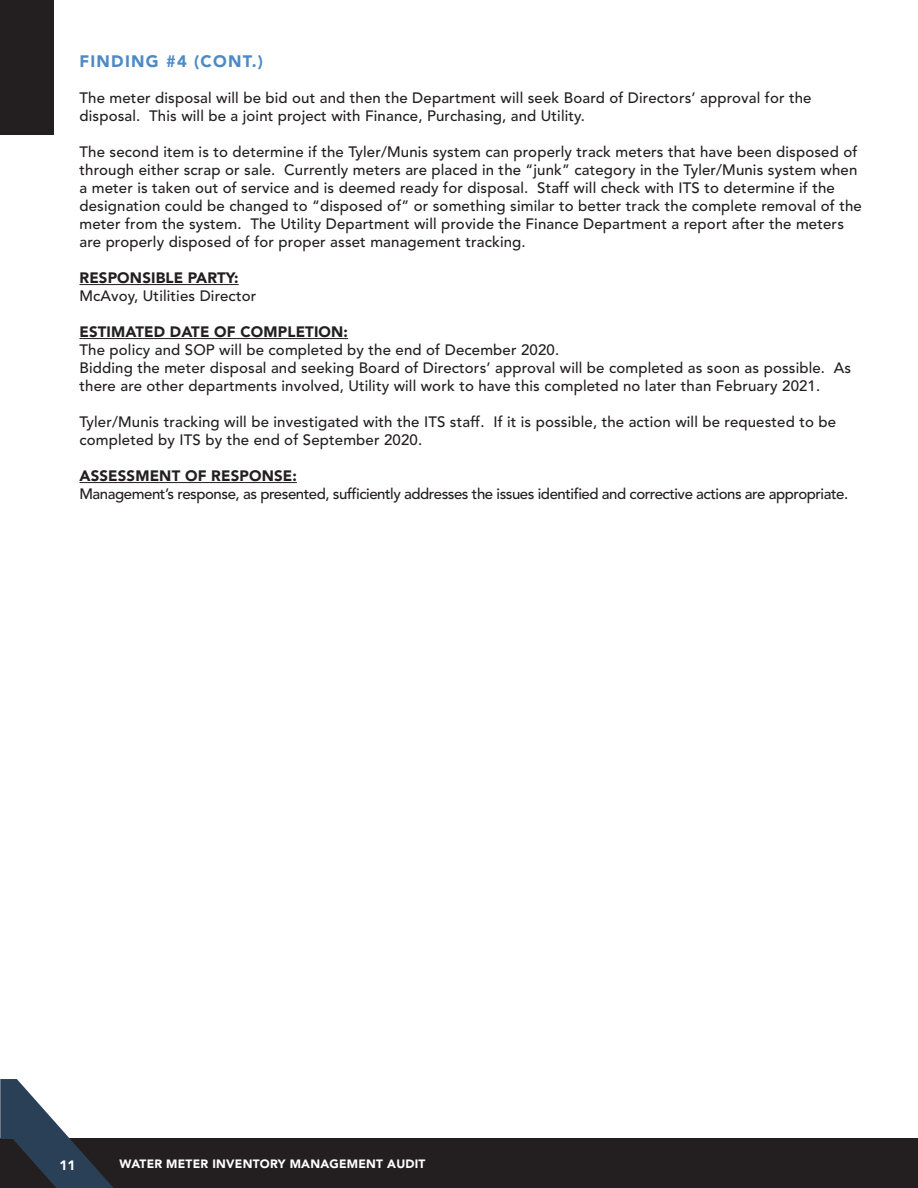
<style>
.page{position:relative;width:918px;height:1188px;background:#fff}
.page>*{position:absolute;margin:0;border:0;box-sizing:border-box;transform-origin:0 0}
.t1{font:900 16.5px "Avenir";letter-spacing:.075em;color:#4e8ac6}
.t2{font:500 15px/18px "Avenir";letter-spacing:.01em;color:#231f20}
.t3{font:500 15px "Avenir";letter-spacing:-.03em;color:#231f20}
.t4{font:900 15px "Avenir";letter-spacing:.01em;color:#231f20}
.t5{font:900 13.5px "Avenir";color:#fff}
.t6{font:900 12px "Avenir";letter-spacing:.02em;color:#fff}
</style>
<div class="page">
<div style="left:0;top:1139px;width:918px;height:49px;background:#231f20"></div>
<div style="left:0;top:0;width:54px;height:135px;background:#231f20"></div>
<svg style="left:0;top:1079px;width:118px;height:109px"></svg>
<hr style="left:80px;top:284px;width:159px;height:1px;background:#231f20">
<hr style="left:80px;top:338px;width:268px;height:1px;background:#231f20">
<hr style="left:80px;top:482px;width:217px;height:1px;background:#231f20">
<p class="t1" style="left:80px;top:51px;width:185px">FINDING #4 (CONT.)</p>
<p class="t2" style="left:80px;top:89px;width:734px">The meter disposal will be bid out and then the Department will seek Board of Directors’ approval for the disposal. This will be a joint project with Finance, Purchasing, and Utility.</p>
<p class="t2" style="left:80px;top:143px;width:784px">The second item is to determine if the Tyler/Munis system can properly track meters that have been disposed of through either scrap or sale. Currently meters are placed in the “junk” category in the Tyler/Munis system when a meter is taken out of service and is deemed ready for disposal. Staff will check with ITS to determine if the designation could be changed to “disposed of” or something similar to better track the complete removal of the meter from the system. The Utility Department will provide the Finance Department a report after the meters are properly disposed of for proper asset management tracking.</p>
<p class="t4" style="left:80px;top:269px;width:161px">RESPONSIBLE PARTY:</p>
<p class="t2" style="left:80px;top:287px;width:178px">McAvoy, Utilities Director</p>
<p class="t4" style="left:80px;top:323px;width:270px">ESTIMATED DATE OF COMPLETION:</p>
<p class="t2" style="left:80px;top:341px;width:481px">The policy and SOP will be completed by the end of December 2020.</p>
<p class="t2" style="left:80px;top:359px;width:773px">Bidding the meter disposal and seeking Board of Directors’ approval will be completed as soon as possible. As there are other departments involved, Utility will work to have this completed no later than February 2021.</p>
<p class="t2" style="left:80px;top:413px;width:758px">Tyler/Munis tracking will be investigated with the ITS staff. If it is possible, the action will be requested to be completed by ITS by the end of September 2020.</p>
<p class="t4" style="left:80px;top:467px;width:219px">ASSESSMENT OF RESPONSE:</p>
<p class="t3" style="left:80px;top:485px;width:770px">Management’s response, as presented, sufficiently addresses the issues identified and corrective actions are appropriate.</p>
<p class="t5" style="left:59px;top:1157px;width:18px">11</p>
<p class="t6" style="left:120px;top:1157px;width:307px">WATER METER INVENTORY MANAGEMENT AUDIT</p>
</div>
